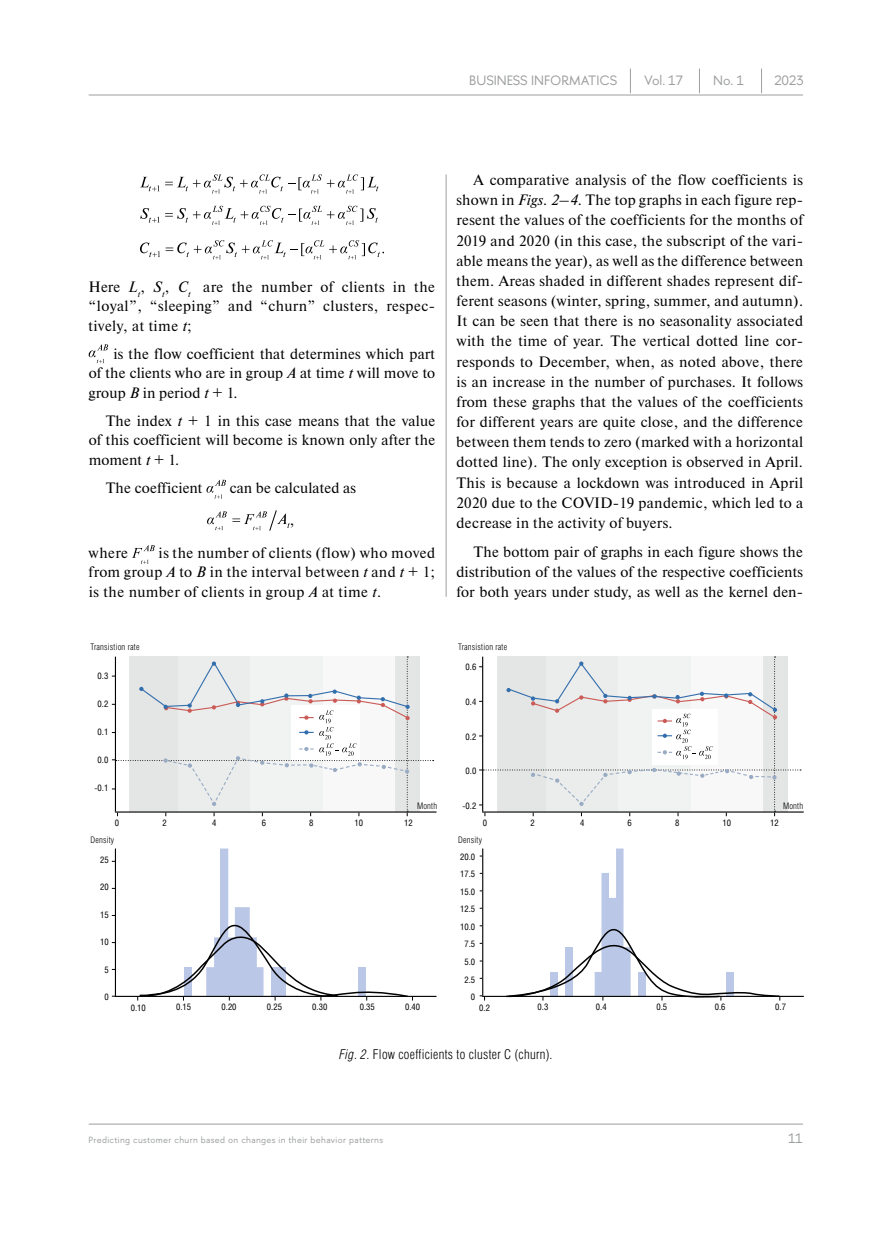
<style>
.page{position:relative;width:893px;height:1234px;background:#fff}
.page>*{position:absolute;margin:0;border:0;box-sizing:border-box;transform-origin:0 0}
.t1{font:15px/20.1px "Newton";letter-spacing:.015em;color:#000;text-align:justify}
.t2{font:300 13.5px "Helios Cond";letter-spacing:.02em;color:#000}
.t3{font:13.5px "HSE Sans";color:#9c9e9f}
.t4{font:9px/17.5px "Helios Cond";color:#000;text-align:right}
.t5{font:9px "HSE Sans";letter-spacing:.04em;color:#9c9e9f}
.t6{font:300 9px "Helios Cond";letter-spacing:.02em;color:#000}
.s1{font-style:italic}
</style>
<div class="page">
<hr style="left:89px;top:95px;width:714px;height:1px;background:#9c9e9f">
<hr style="left:89px;top:1123px;width:714px;height:1px;background:#9c9e9f">
<svg style="left:630px;top:68px;width:1px;height:25px"></svg>
<svg style="left:699px;top:68px;width:1px;height:25px"></svg>
<svg style="left:761px;top:68px;width:1px;height:25px"></svg>
<svg style="left:140px;top:242px;width:20px;height:15px"></svg>
<svg style="left:140px;top:174px;width:239px;height:19px"></svg>
<svg style="left:140px;top:206px;width:238px;height:19px"></svg>
<svg style="left:166px;top:240px;width:218px;height:19px"></svg>
<svg style="left:89px;top:344px;width:19px;height:19px"></svg>
<svg style="left:206px;top:479px;width:20px;height:19px"></svg>
<svg style="left:207px;top:510px;width:83px;height:21px"></svg>
<svg style="left:132px;top:545px;width:23px;height:18px"></svg>
<hr style="left:446px;top:174px;width:1px;height:422px;background:#9c9e9f">
<hr style="left:115px;top:811px;width:321px;height:1px;background:#000">
<hr style="left:482px;top:811px;width:322px;height:1px;background:#000">
<hr style="left:115px;top:995px;width:321px;height:1px;background:#000">
<hr style="left:482px;top:995px;width:322px;height:1px;background:#000">
<hr style="left:115px;top:848px;width:1px;height:147px;background:#000">
<hr style="left:482px;top:848px;width:1px;height:147px;background:#000">
<svg style="left:480px;top:995px;width:5px;height:5px"></svg>
<svg style="left:137px;top:848px;width:276px;height:152px"></svg>
<svg style="left:505px;top:848px;width:276px;height:152px"></svg>
<svg style="left:479px;top:656px;width:322px;height:160px"></svg>
<svg style="left:112px;top:656px;width:322px;height:160px"></svg>
<p class="t3" style="left:469px;top:72px;width:149px">BUSINESS INFORMATICS</p>
<p class="t3" style="left:644px;top:72px;width:40px">Vol. 17</p>
<p class="t3" style="left:713px;top:72px;width:32px">No. 1</p>
<p class="t3" style="left:774px;top:72px;width:31px">2023</p>
<p class="t1" style="left:89px;top:276px;width:348px;line-height:19.5px">Here <span class="s1">L</span><sub>t</sub>, <span class="s1">S</span><sub>t</sub>, <span class="s1">C</span><sub>t</sub> are the number of clients in the “loyal”, “sleeping” and “churn” clusters, respec&shy;tively, at time <span class="s1">t</span>;</p>
<p class="t1" style="left:89px;top:343px;width:348px;line-height:19.5px;text-indent:25px">is the flow coefficient that determines which part of the clients who are in group <span class="s1">A</span> at time <span class="s1">t</span> will move to group <span class="s1">B</span> in period <span class="s1">t</span> + 1.</p>
<p class="t1" style="left:89px;top:410px;width:348px;line-height:19.5px;text-indent:17px">The index <span class="s1">t</span> + 1 in this case means that the value of this coefficient will become is known only after the moment <span class="s1">t</span> + 1.</p>
<p class="t1" style="left:106px;top:477px;width:99px">The coefficient</p>
<p class="t1" style="left:230px;top:471px;width:128px;line-height:32.2px;text-align:center">can be calculated as ,</p>
<p class="t1" style="left:89px;top:542px;width:41px">where</p>
<p class="t1" style="left:89px;top:542px;width:348px;line-height:19.5px;text-indent:70px">is the number of clients (flow) who moved from group <span class="s1">A</span> to <span class="s1">B</span> in the interval between <span class="s1">t</span> and <span class="s1">t</span> + 1; is the number of clients in group <span class="s1">A</span> at time <span class="s1">t</span>.</p>
<p class="t1" style="left:456px;top:169px;width:348px;text-indent:17px">A comparative analysis of the flow coefficients is shown in <span class="s1">Figs. 2–4</span>. The top graphs in each figure rep&shy;resent the values of the coefficients for the months of 2019 and 2020 (in this case, the subscript of the vari&shy;able means the year), as well as the difference between them. Areas shaded in different shades represent dif&shy;ferent seasons (winter, spring, summer, and autumn).<br>It can be seen that there is no seasonality associated with the time of year. The vertical dotted line cor&shy;responds to December, when, as noted above, there is an increase in the number of purchases. It follows from these graphs that the values of the coefficients for different years are quite close, and the difference between them tends to zero (marked with a horizontal dotted line). The only exception is observed in April.<br>This is because a lockdown was introduced in April 2020 due to the COVID-19 pandemic, which led to a decrease in the activity of buyers.</p>
<p class="t1" style="left:456px;top:540px;width:348px;text-indent:17px">The bottom pair of graphs in each figure shows the distribution of the values of the respective coefficients for both years under study, as well as the kernel den-</p>
<p class="t6" style="left:90px;top:641px;width:51px">Transistion rate</p>
<p class="t6" style="left:458px;top:641px;width:51px">Transistion rate</p>
<p class="t4" style="left:98px;top:666px;width:12px">0.3</p>
<p class="t4" style="left:98px;top:694px;width:12px">0.2</p>
<p class="t4" style="left:98px;top:722px;width:12px">0.1</p>
<p class="t4" style="left:98px;top:751px;width:12px">0.0</p>
<p class="t4" style="left:95px;top:779px;width:15px">-0.1</p>
<p class="t4" style="left:465px;top:658px;width:12px">0.6</p>
<p class="t4" style="left:465px;top:692px;width:12px">0.4</p>
<p class="t4" style="left:465px;top:727px;width:12px">0.2</p>
<p class="t4" style="left:465px;top:762px;width:12px">0.0</p>
<p class="t4" style="left:462px;top:797px;width:15px">-0.2</p>
<p class="t6" style="left:417px;top:799px;width:22px">Month</p>
<p class="t6" style="left:783px;top:799px;width:22px">Month</p>
<p class="t4" style="left:115px;top:813px;width:6px">0</p>
<p class="t4" style="left:162px;top:813px;width:6px">2</p>
<p class="t4" style="left:212px;top:813px;width:6px">4</p>
<p class="t4" style="left:262px;top:813px;width:6px">6</p>
<p class="t4" style="left:309px;top:813px;width:6px">8</p>
<p class="t4" style="left:355px;top:813px;width:10px">10</p>
<p class="t4" style="left:404px;top:813px;width:10px">12</p>
<p class="t4" style="left:483px;top:813px;width:6px">0</p>
<p class="t4" style="left:530px;top:813px;width:6px">2</p>
<p class="t4" style="left:580px;top:813px;width:6px">4</p>
<p class="t4" style="left:628px;top:813px;width:6px">6</p>
<p class="t4" style="left:675px;top:813px;width:6px">8</p>
<p class="t4" style="left:723px;top:813px;width:10px">10</p>
<p class="t4" style="left:770px;top:813px;width:10px">12</p>
<p class="t6" style="left:90px;top:834px;width:25px">Density</p>
<p class="t6" style="left:458px;top:834px;width:25px">Density</p>
<p class="t4" style="left:100px;top:850px;width:10px">25</p>
<p class="t4" style="left:100px;top:878px;width:10px">20</p>
<p class="t4" style="left:100px;top:905px;width:10px">15</p>
<p class="t4" style="left:100px;top:932px;width:10px">10</p>
<p class="t4" style="left:104px;top:960px;width:6px">5</p>
<p class="t4" style="left:104px;top:987px;width:6px">0</p>
<p class="t4" style="left:460px;top:847px;width:17px">20.0<br>17.5<br>15.0<br>12.5<br>10.0<br>7.5<br>5.0<br>2.5<br>0</p>
<p class="t4" style="left:131px;top:998px;width:17px">0.10</p>
<p class="t4" style="left:176px;top:998px;width:17px">0.15</p>
<p class="t4" style="left:222px;top:998px;width:17px">0.20</p>
<p class="t4" style="left:267px;top:997px;width:17px">0.25</p>
<p class="t4" style="left:312px;top:997px;width:17px">0.30</p>
<p class="t4" style="left:360px;top:997px;width:17px">0.35</p>
<p class="t4" style="left:405px;top:997px;width:17px">0.40</p>
<p class="t4" style="left:479px;top:998px;width:12px">0.2</p>
<p class="t4" style="left:538px;top:998px;width:12px">0.3</p>
<p class="t4" style="left:596px;top:997px;width:12px">0.4</p>
<p class="t4" style="left:656px;top:997px;width:12px">0.5</p>
<p class="t4" style="left:715px;top:997px;width:12px">0.6</p>
<p class="t4" style="left:775px;top:997px;width:12px">0.7</p>
<p class="t2" style="left:339px;top:1045px;width:215px"><span class="s1">Fig. 2.</span> Flow coefficients to cluster С (churn).</p>
<p class="t5" style="left:89px;top:1133px;width:296px">Predicting customer churn based on changes in their behavior patterns</p>
<p class="t3" style="left:789px;top:1129px;width:16px">11</p>
</div>
